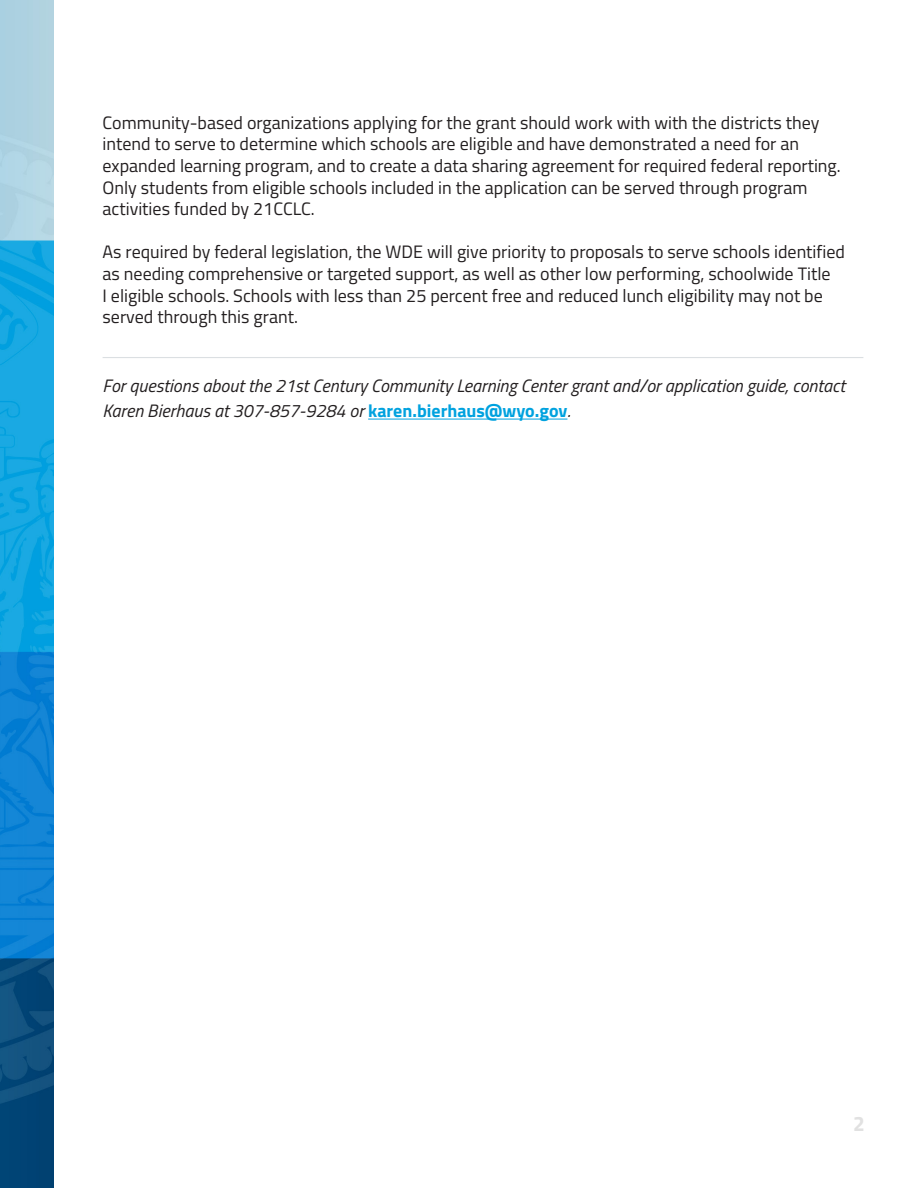
<style>
.page{position:relative;width:918px;height:1188px;background:#fff}
.page>*{position:absolute;margin:0;border:0;box-sizing:border-box;transform-origin:0 0}
.t1{font:700 21px "Titillium Web";color:#e1e1e1}
.t2{font:18px/21.6px "Titillium Web";color:#231f20}
.Contact_Info{font:italic 18px/25.5px "Titillium Web";color:#231f20}
.s1{font-weight:700;font-style:normal;color:#00a2df}
</style>
<div class="page">
<hr style="left:103px;top:357px;width:760px;height:1px;background:#dbdfe2">
<hr style="left:368px;top:419px;width:199px;height:1px;background:#00a2df">
<img style="left:0;top:0;width:54px;height:1188px">
<p class="t2" style="left:103px;top:111px;width:740px">Community-based organizations applying for the grant should work with with the districts they intend to serve to determine which schools are eligible and have demonstrated a need for an expanded learning program, and to create a data sharing agreement for required federal reporting.<br>Only students from eligible schools included in the application can be served through program activities funded by 21CCLC.</p>
<p class="t2" style="left:103px;top:240px;width:744px">As required by federal legislation, the WDE will give priority to proposals to serve schools identified as needing comprehensive or targeted support, as well as other low performing, schoolwide Title<br>I eligible schools. Schools with less than 25 percent free and reduced lunch eligibility may not be served through this grant.</p>
<p class="Contact_Info" style="left:103px;top:372px;width:744px">For questions about the 21st Century Community Learning Center grant and/or application guide, contact<br>Karen Bierhaus at 307-857-9284 or <span class="s1">karen.bierhaus@wyo.gov</span>.</p>
<p class="t1" style="left:853px;top:1107px;width:13px">2</p>
</div>
